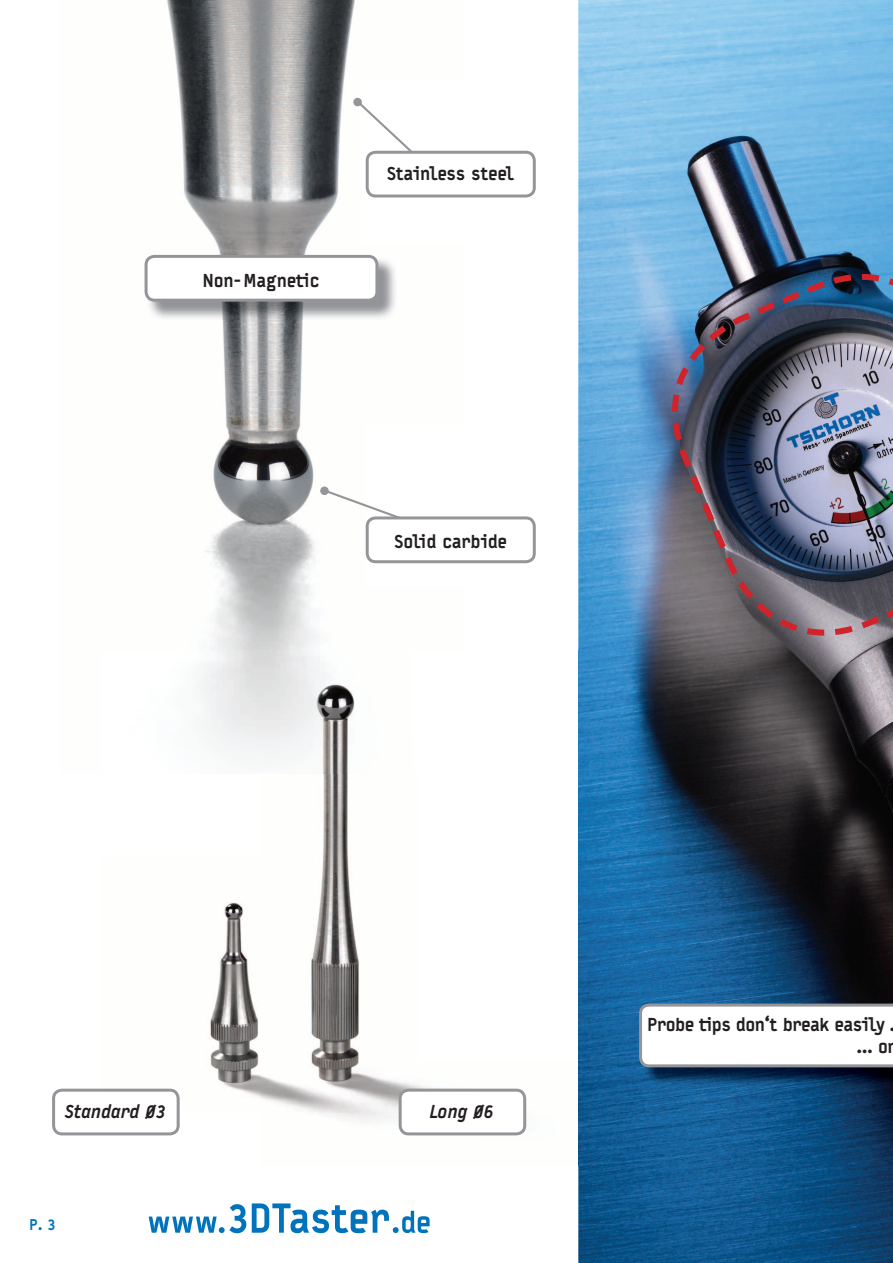
<style>
.page{position:relative;width:893px;height:1263px;background:#fff}
.page>*{position:absolute;margin:0;border:0;box-sizing:border-box;transform-origin:0 0}
.t1{font:900 18px/21.6px "Typestar";letter-spacing:-.025em;color:#231f20;text-align:right}
.t2{font:italic 900 18px "Typestar";letter-spacing:-.02em;color:#231f20}
.t3{font:900 15px "Typestar";color:#0073bc}
</style>
<div class="page">
<img style="left:578px;top:0;width:315px;height:1263px">
<img style="left:144px;top:0;width:225px;height:651px">
<svg style="left:149px;top:1203px;width:281px;height:30px"></svg>
<img style="left:323px;top:774px;width:25px;height:31px">
<img style="left:103px;top:805px;width:424px;height:331px">
<img style="left:578px;top:651px;width:8px;height:514px">
<img style="left:198px;top:651px;width:157px;height:123px">
<svg style="left:672px;top:326px;width:7px;height:114px"></svg>
<svg style="left:738px;top:628px;width:115px;height:8px"></svg>
<svg style="left:833px;top:274px;width:60px;height:7px"></svg>
<img style="left:679px;top:281px;width:214px;height:347px">
<svg style="left:52px;top:1088px;width:128px;height:47px"></svg>
<svg style="left:399px;top:1088px;width:127px;height:47px"></svg>
<img style="left:147px;top:259px;width:248px;height:61px">
<svg style="left:145px;top:255px;width:233px;height:47px"></svg>
<img style="left:641px;top:943px;width:252px;height:143px">
<svg style="left:639px;top:1003px;width:254px;height:64px"></svg>
<div style="left:361px;top:81px;width:205px;height:163px;background:#fff"></div>
<svg style="left:353px;top:98px;width:183px;height:100px"></svg>
<div style="left:366px;top:423px;width:205px;height:162px;background:#fff"></div>
<svg style="left:320px;top:486px;width:216px;height:77px"></svg>
<p class="t1" style="left:203px;top:269px;width:118px">Non-Magnetic</p>
<p class="t1" style="left:387px;top:163px;width:129px">Stainless steel</p>
<p class="t1" style="left:394px;top:530px;width:114px">Solid carbide</p>
<p class="t2" style="left:65px;top:1100px;width:103px">Standard Ø3</p>
<p class="t2" style="left:430px;top:1100px;width:66px">Long Ø6</p>
<p class="t3" style="left:29px;top:1215px;width:28px">P. 3</p>
<p class="t1" style="left:647px;top:1013px;width:251px">Probe tips don‘t break easily . ... on</p>
</div>
